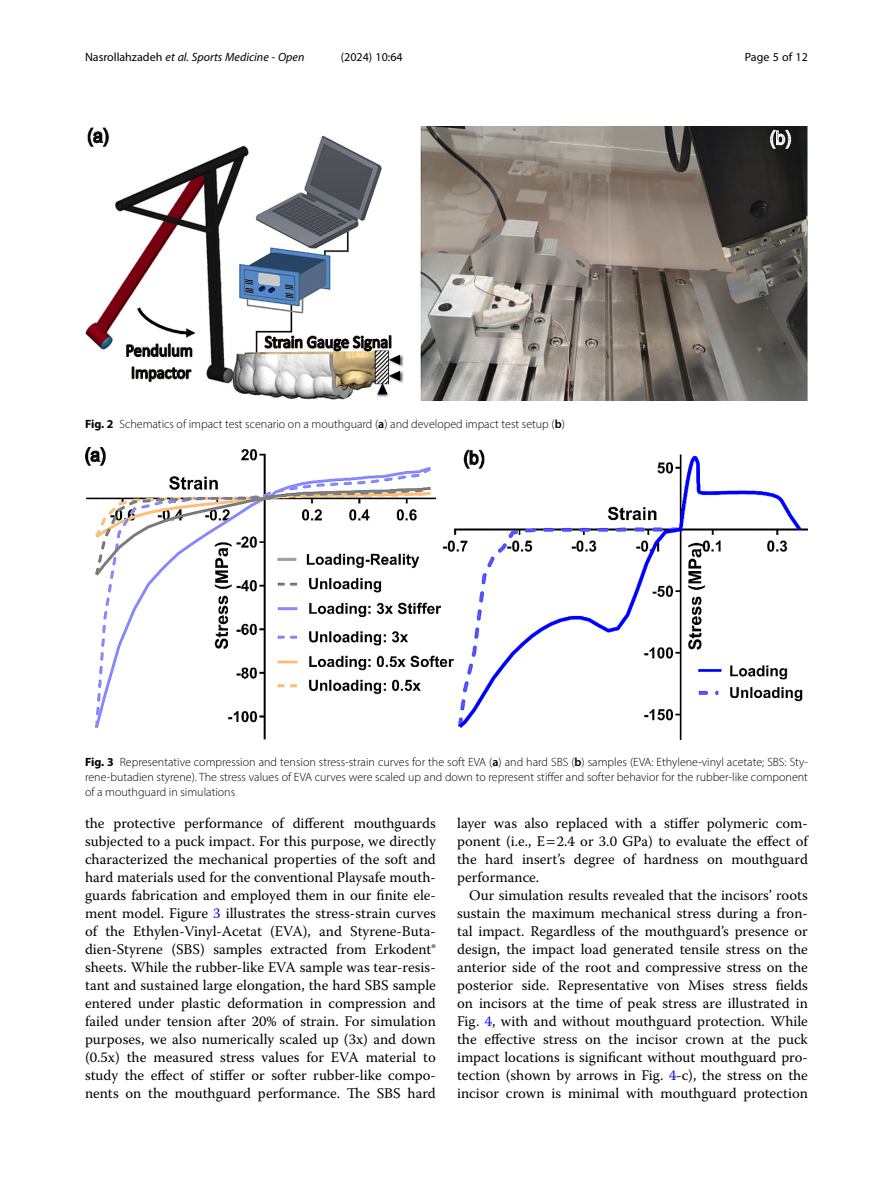
<style>
.page{position:relative;width:893px;height:1191px;background:#fff}
.page>*{position:absolute;margin:0;border:0;box-sizing:border-box;transform-origin:0 0}
.Body_Text{font:14.7px/18px "Warnock Pro";color:#000;text-align:justify}
.Body_Text_Indent{font:14.7px/18px "Warnock Pro";color:#000;text-align:justify}
.Figure_Caption{font:300 12px/15px "Myriad Pro";color:#000;text-align:justify}
.t1{font:italic 12px "Myriad Pro";color:#000}
.t2{font:12px "Myriad Pro";color:#000}
.s1{font-style:normal}
.s2{font-weight:700}
.s3{font-weight:600}
.s4{color:#00f}
</style>
<div class="page">
<img style="left:85px;top:447px;width:723px;height:292px">
<img style="left:85px;top:126px;width:723px;height:275px">
<p class="t1" style="left:85px;top:50px;width:221px"><span class="s1">Nasrollahzadeh</span> et al. Sports Medicine - Open</p>
<p class="t2" style="left:341px;top:50px;width:63px">(2024) 10:64</p>
<p class="t2" style="left:745px;top:50px;width:65px">Page 5 of 12</p>
<p class="Figure_Caption" style="left:85px;top:416px;width:481px"><span class="s2">Fig. 2</span> Schematics of impact test scenario on a mouthguard (<span class="s3">a</span>) and developed impact test setup (<span class="s3">b</span>)</p>
<p class="Figure_Caption" style="left:85px;top:754px;width:724px"><span class="s2">Fig. 3</span> Representative compression and tension stress-strain curves for the soft EVA (<span class="s3">a</span>) and hard SBS (<span class="s3">b</span>) samples (EVA: Ethylene-vinyl acetate; SBS: Sty&shy;rene-butadien styrene). The stress values of EVA curves were scaled up and down to represent stiffer and softer behavior for the rubber-like component of a mouthguard in simulations</p>
<p class="Body_Text" style="left:85px;top:814px;width:352px">the protective performance of different mouthguards subjected to a puck impact. For this purpose, we directly characterized the mechanical properties of the soft and hard materials used for the conventional Playsafe mouth&shy;guards fabrication and employed them in our finite ele&shy;ment model. Figure <span class="s4">3</span> illustrates the stress-strain curves of the Ethylen-Vinyl-Acetat (EVA), and Styrene-Buta&shy;dien-Styrene (SBS) samples extracted from Erkodent® sheets. While the rubber-like EVA sample was tear-resis&shy;tant and sustained large elongation, the hard SBS sample entered under plastic deformation in compression and failed under tension after 20% of strain. For simulation purposes, we also numerically scaled up (3x) and down (0.5x) the measured stress values for EVA material to study the effect of stiffer or softer rubber-like compo&shy;nents on the mouthguard performance. The SBS hard</p>
<p class="Body_Text" style="left:457px;top:814px;width:352px">layer was also replaced with a stiffer polymeric com&shy;ponent (i.e., E 2.4 or 3.0 GPa) to evaluate the effect of the hard insert’s degree of hardness on mouthguard performance.</p>
<p class="Body_Text_Indent" style="left:457px;top:886px;width:352px;text-indent:12px">Our simulation results revealed that the incisors’ roots sustain the maximum mechanical stress during a fron&shy;tal impact. Regardless of the mouthguard’s presence or design, the impact load generated tensile stress on the anterior side of the root and compressive stress on the posterior side. Representative von Mises stress fields on incisors at the time of peak stress are illustrated in Fig. <span class="s4">4</span>, with and without mouthguard protection. While the effective stress on the incisor crown at the puck impact locations is significant without mouthguard pro&shy;tection (shown by arrows in Fig. <span class="s4">4</span>-c), the stress on the incisor crown is minimal with mouthguard protection</p>
</div>
